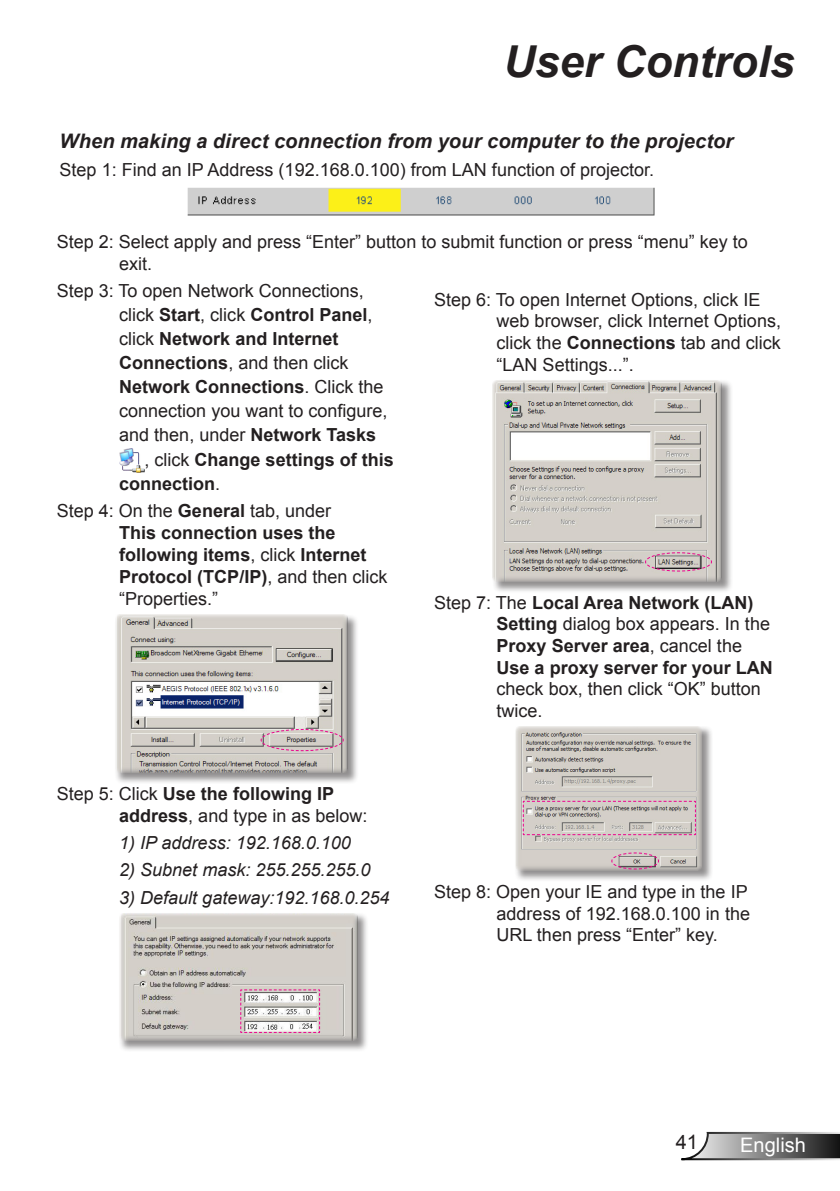
<style>
.page{position:relative;width:840px;height:1191px;background:#fff}
.page>*{position:absolute;margin:0;border:0;box-sizing:border-box;transform-origin:0 0}
.t1{font:italic 700 44px "Arial";color:#231f20}
.t2{font:italic 700 20px "Arial";letter-spacing:.005em;color:#231f20}
.t3{font:20px "Arial";color:#fff}
.t4{font:20px "Arial";color:#231f20}
.t5{font:18px/21.6px "Arial";color:#231f20}
.t6{font:700 18px/22px "Arial";color:#231f20}
.t7{font:italic 18px "Arial";color:#231f20}
.s1{font-weight:400}
.s2{font-weight:700}
</style>
<div class="page">
<svg style="left:681px;top:1131px;width:158px;height:30px"></svg>
<img style="left:187px;top:187px;width:467px;height:28px">
<img style="left:119px;top:448px;width:25px;height:25px">
<div style="left:114px;top:614px;width:253px;height:179px;background:#231f20;opacity:.5"></div>
<img style="left:115px;top:614px;width:232px;height:159px">
<svg style="left:260px;top:728px;width:84px;height:23px;background:#c7b7b8"></svg>
<div style="left:118px;top:912px;width:259px;height:148px;background:#231f20;opacity:.5"></div>
<img style="left:119px;top:913px;width:238px;height:127px">
<svg style="left:240px;top:989px;width:80px;height:44px"></svg>
<div style="left:492px;top:379px;width:251px;height:223px;background:#231f20;opacity:.5"></div>
<img style="left:492px;top:380px;width:228px;height:201px">
<svg style="left:644px;top:552px;width:68px;height:20px"></svg>
<div style="left:514px;top:725px;width:208px;height:165px;background:#231f20;opacity:.5"></div>
<img style="left:514px;top:726px;width:186px;height:144px">
<svg style="left:522px;top:800px;width:174px;height:35px;background:#c9bcbc"></svg>
<svg style="left:610px;top:852px;width:49px;height:18px"></svg>
<h1 class="t1" style="left:503px;top:33px;width:292px">User Controls</h1>
<p class="t2" style="left:60px;top:127px;width:675px">When making a direct connection from your computer to the projector</p>
<p class="t5" style="left:60px;top:159px;width:596px">Step 1: Find an IP Address (192.168.0.100) from LAN function of projector.</p>
<p class="t5" style="left:119px;top:231px;width:629px;text-indent:-62px">Step 2: Select apply and press “Enter” button to submit function or press “menu” key to exit.</p>
<p class="t5" style="left:57px;top:280px;width:308px">Step 3: To open Network Connections,</p>
<p class="t6" style="left:119px;top:305px;width:255px"><span class="s1">click</span> Start<span class="s1">, click</span> Control Panel<span class="s1">,</span></p>
<p class="t6" style="left:119px;top:329px;width:221px"><span class="s1">click</span> Network and Internet</p>
<p class="t5" style="left:119px;top:352px;width:231px"><span class="s2">Connections</span>, and then click</p>
<p class="t6" style="left:119px;top:377px;width:266px">Network Connections<span class="s1">. Click the</span></p>
<p class="t5" style="left:119px;top:400px;width:270px">connection you want to configure,</p>
<p class="t5" style="left:119px;top:424px;width:258px">and then, under <span class="s2">Network Tasks</span></p>
<p class="t6" style="left:144px;top:449px;width:251px"><span class="s1">, click</span> Change settings of this</p>
<p class="t6" style="left:119px;top:473px;width:102px">connection<span class="s1">.</span></p>
<p class="t6" style="left:119px;top:500px;width:270px;text-indent:-62px"><span class="s1">Step 4: On the</span> General <span class="s1">tab, under<br></span>This connection uses the following items<span class="s1">, click</span> Internet<br>Protocol (TCP/IP)<span class="s1">, and then click “Properties.”</span></p>
<p class="t5" style="left:496px;top:289px;width:286px;text-indent:-62px">Step 6: To open Internet Options, click IE web browser, click Internet Options, click the <span class="s2">Connections</span> tab and click “LAN Settings...”.</p>
<p class="t6" style="left:496px;top:592px;width:278px;text-indent:-62px"><span class="s1">Step 7: The</span> Local Area Network (LAN)<br>Setting <span class="s1">dialog box appears. In the<br></span>Proxy Server area<span class="s1">, cancel the<br></span>Use a proxy server for your LAN</p>
<p class="t5" style="left:496px;top:678px;width:266px">check box, then click “OK” button twice.</p>
<p class="t5" style="left:119px;top:783px;width:250px;text-indent:-62px">Step 5: Click <span class="s2">Use the following IP address</span>, and type in as below:</p>
<p class="t7" style="left:119px;top:831px;width:233px">1) IP address: 192.168.0.100</p>
<p class="t7" style="left:119px;top:858px;width:253px">2) Subnet mask: 255.255.255.0</p>
<p class="t7" style="left:119px;top:885px;width:272px">3) Default gateway:192.168.0.254</p>
<p class="t5" style="left:496px;top:881px;width:255px;text-indent:-62px">Step 8: Open your IE and type in the IP address of 192.168.0.100 in the<br>URL then press “Enter” key.</p>
<p class="t4" style="left:675px;top:1128px;width:24px">41</p>
<p class="t3" style="left:739px;top:1131px;width:67px">English</p>
</div>
